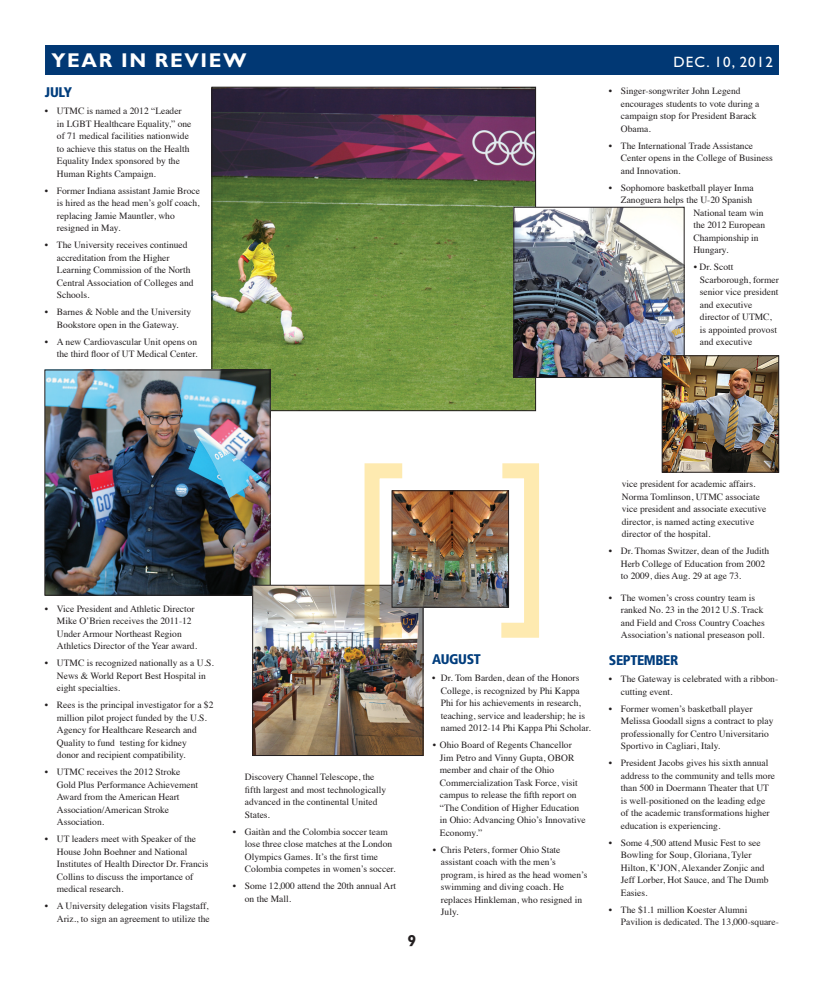
<style>
.page{position:relative;width:824px;height:990px;background:#fff}
.page>*{position:absolute;margin:0;border:0;box-sizing:border-box;transform-origin:0 0}
.t1{font:700 20px "Gill Sans";letter-spacing:.08em;color:#fff}
.t2{font:700 16px "Gill Sans";color:#231f20}
.t3{font:15px "Gill Sans";letter-spacing:.07em;color:#fff}
.t4{font:900 condensed 14px "Frutiger LT Std";letter-spacing:-.025em;color:#013d7d}
.t5{font:9.5px/12.5px "Times";color:#231f20}
</style>
<div class="page">
<img style="left:214px;top:89px;width:320px;height:320px">
<div style="left:45px;top:45px;width:734px;height:30px;background:#013874"></div>
<img style="left:47px;top:372px;width:221px;height:221px">
<div style="left:45px;top:370px;width:225px;height:225px;border:1px solid #231f20"></div>
<img style="left:515px;top:209px;width:167px;height:167px">
<div style="left:513px;top:207px;width:171px;height:171px;border:1px solid #231f20"></div>
<img style="left:254px;top:587px;width:167px;height:167px">
<div style="left:252px;top:585px;width:171px;height:171px;border:1px solid #231f20"></div>
<img style="left:664px;top:358px;width:113px;height:112px">
<div style="left:662px;top:356px;width:117px;height:116px;border:1px solid #231f20"></div>
<img style="left:403px;top:492px;width:97px;height:114px">
<div style="left:392px;top:490px;width:117px;height:118px;border:1px solid #231f20"></div>
<img style="left:364px;top:463px;width:39px;height:175px">
<svg style="left:500px;top:463px;width:39px;height:175px"></svg>
<h1 class="t1" style="left:51px;top:49px;width:196px">YEAR IN REVIEW</h1>
<h3 class="t3" style="left:673px;top:54px;width:101px">DEC. 10, 2012</h3>
<h3 class="t4" style="left:45px;top:84px;width:29px">JULY</h3>
<p class="t5" style="left:57px;top:104px;width:136px;text-indent:-12px">• UTMC is named a 2012 “Leader in LGBT Healthcare Equality,” one of 71 medical facilities nationwide to achieve this status on the Health<br>Equality Index sponsored by the<br>Human Rights Campaign.</p>
<p class="t5" style="left:57px;top:184px;width:145px;text-indent:-12px">• Former Indiana assistant Jamie Broce is hired as the head men’s golf coach, replacing Jamie Mauntler, who resigned in May.</p>
<p class="t5" style="left:57px;top:238px;width:138px;text-indent:-12px">• The University receives continued accreditation from the Higher<br>Learning Commission of the North<br>Central Association of Colleges and<br>Schools.</p>
<p class="t5" style="left:45px;top:305px;width:148px;text-align:center">• Barnes &amp; Noble and the University<br>Bookstore open in the Gateway.</p>
<p class="t5" style="left:45px;top:335px;width:154px;text-align:right">• A new Cardiovascular Unit opens on the third floor of UT Medical Center.</p>
<p class="t5" style="left:621px;top:84px;width:140px;text-indent:-12px">• Singer-songwriter John Legend encourages students to vote during a campaign stop for President Barack<br>Obama.</p>
<p class="t5" style="left:621px;top:138px;width:153px;text-indent:-12px">• The International Trade Assistance<br>Center opens in the College of Business and Innovation.</p>
<p class="t5" style="left:609px;top:180px;width:146px">• Sophomore basketball player Inma</p>
<p class="t5" style="left:621px;top:193px;width:133px">Zanoguera helps the U-20 Spanish</p>
<p class="t5" style="left:693px;top:205px;width:72px">National team win</p>
<p class="t5" style="left:693px;top:218px;width:73px">the 2012 European</p>
<p class="t5" style="left:693px;top:230px;width:67px">Championship in</p>
<p class="t5" style="left:693px;top:243px;width:36px">Hungary.</p>
<p class="t5" style="left:700px;top:260px;width:80px;text-indent:-6px">• Dr. Scott<br>Scarborough, former senior vice president and executive director of UTMC, is appointed provost and executive</p>
<p class="t5" style="left:57px;top:602px;width:142px;text-indent:-12px">• Vice President and Athletic Director Mike O’Brien receives the 2011-12<br>Under Armour Northeast Region Athletics Director of the Year award.</p>
<p class="t5" style="left:57px;top:656px;width:158px;text-indent:-12px">• UTMC is recognized nationally as a U.S.<br>News &amp; World Report Best Hospital in eight specialties.</p>
<p class="t5" style="left:57px;top:698px;width:158px;text-indent:-12px">• Rees is the principal investigator for a $2 million pilot project funded by the U.S.<br>Agency for Healthcare Research and Quality to fund testing for kidney<br>donor and recipient compatibility.</p>
<p class="t5" style="left:57px;top:765px;width:143px;text-indent:-12px">• UTMC receives the 2012 Stroke<br>Gold Plus Performance Achievement<br>Award from the American Heart<br>Association/American Stroke<br>Association.</p>
<p class="t5" style="left:57px;top:832px;width:153px;text-indent:-12px">• UT leaders meet with Speaker of the House John Boehner and National Institutes of Health Director Dr. Francis Collins to discuss the importance of medical research.</p>
<p class="t5" style="left:45px;top:899px;width:166px;text-align:right">• A University delegation visits Flagstaff,<br>Ariz., to sign an agreement to utilize the</p>
<p class="t5" style="left:245px;top:770px;width:143px">Discovery Channel Telescope, the fifth largest and most technologically advanced in the continental United<br>States.</p>
<p class="t5" style="left:245px;top:824px;width:152px;text-indent:-12px">• Gaitàn and the Colombia soccer team lose three close matches at the London Olympics Games. It’s the first time Colombia competes in women’s soccer.</p>
<p class="t5" style="left:245px;top:879px;width:153px;text-indent:-12px">• Some 12,000 attend the 20th annual Art on the Mall.</p>
<h2 class="t2" style="left:407px;top:931px;width:10px">9</h2>
<h3 class="t4" style="left:432px;top:651px;width:50px">AUGUST</h3>
<p class="t5" style="left:441px;top:671px;width:151px;text-indent:-9px">• Dr. Tom Barden, dean of the Honors College, is recognized by Phi Kappa Phi for his achievements in research, teaching, service and leadership; he is named 2012-14 Phi Kappa Phi Scholar.</p>
<p class="t5" style="left:440px;top:738px;width:147px;text-indent:-7px">• Ohio Board of Regents Chancellor<br>Jim Petro and Vinny Gupta, OBOR member and chair of the Ohio<br>Commercialization Task Force, visit campus to release the fifth report on “The Condition of Higher Education in Ohio: Advancing Ohio’s Innovative<br>Economy.”</p>
<p class="t5" style="left:441px;top:843px;width:148px;text-indent:-8px">• Chris Peters, former Ohio State assistant coach with the men’s program, is hired as the head women’s swimming and diving coach. He replaces Hinkleman, who resigned in<br>July.</p>
<p class="t5" style="left:622px;top:477px;width:146px">vice president for academic affairs.<br>Norma Tomlinson, UTMC associate vice president and associate executive director, is named acting executive director of the hospital.</p>
<p class="t5" style="left:621px;top:544px;width:150px;text-indent:-12px">• Dr. Thomas Switzer, dean of the Judith<br>Herb College of Education from 2002 to 2009, dies Aug. 29 at age 73.</p>
<p class="t5" style="left:621px;top:590px;width:145px;text-indent:-12px">• The women’s cross country team is ranked No. 23 in the 2012 U.S. Track and Field and Cross Country Coaches Association’s national preseason poll.</p>
<h3 class="t4" style="left:609px;top:652px;width:71px">SEPTEMBER</h3>
<p class="t5" style="left:621px;top:672px;width:159px;text-indent:-12px">• The Gateway is celebrated with a ribbon&shy;cutting event.</p>
<p class="t5" style="left:621px;top:701px;width:154px;text-indent:-12px">• Former women’s basketball player Melissa Goodall signs a contract to play professionally for Centro Universitario Sportivo in Cagliari, Italy.</p>
<p class="t5" style="left:621px;top:756px;width:156px;text-indent:-12px">• President Jacobs gives his sixth annual address to the community and tells more than 500 in Doermann Theater that UT is well-positioned on the leading edge of the academic transformations higher education is experiencing.</p>
<p class="t5" style="left:621px;top:835px;width:149px;text-indent:-12px">• Some 4,500 attend Music Fest to see<br>Bowling for Soup, Gloriana, Tyler<br>Hilton, K’JON, Alexander Zonjic and<br>Jeff Lorber, Hot Sauce, and The Dumb<br>Easies.</p>
<p class="t5" style="left:621px;top:902px;width:159px;text-indent:-12px">• The $1.1 million Koester Alumni<br>Pavilion is dedicated. The 13,000-square-</p>
</div>
